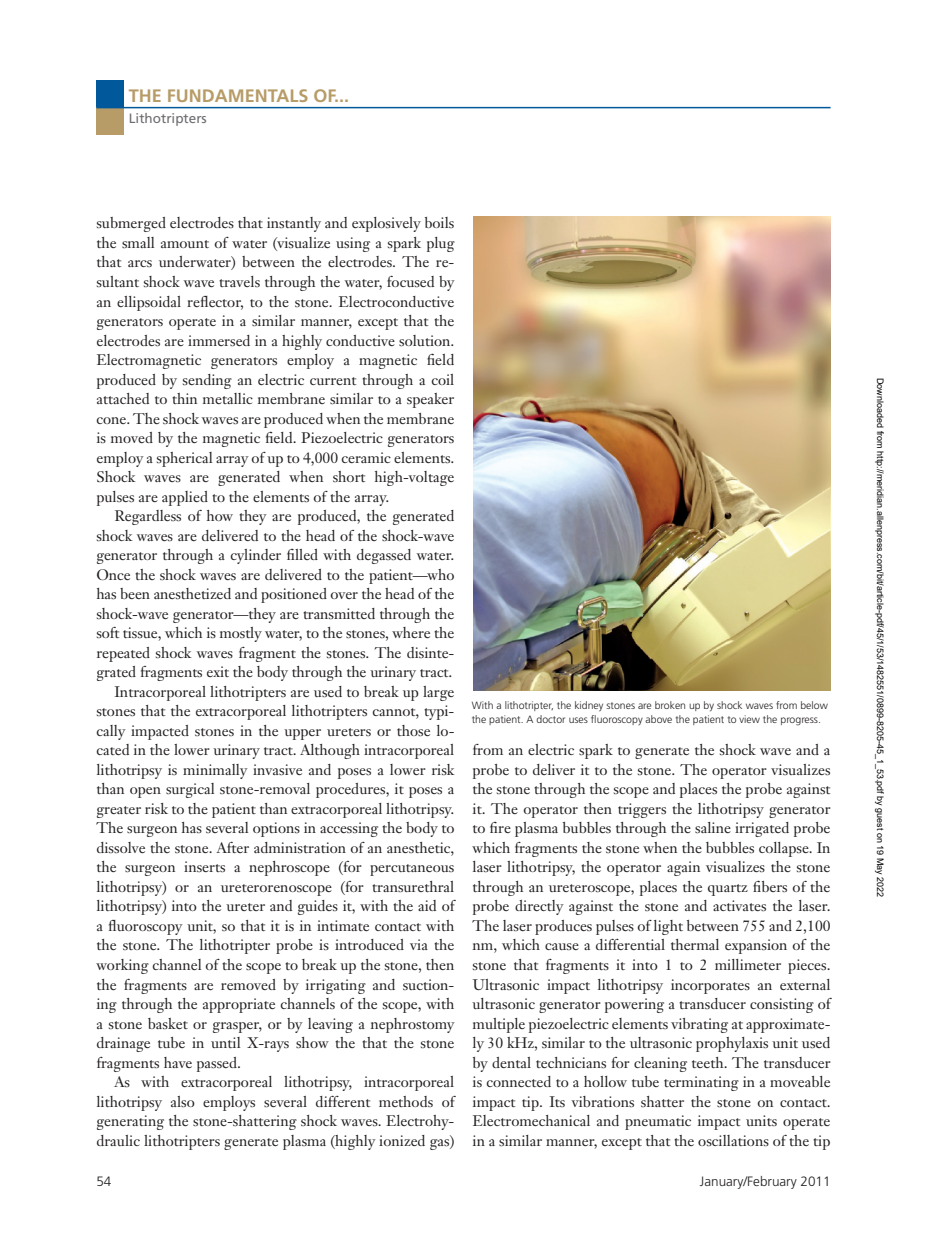
<style>
.page{position:relative;width:945px;height:1242px;background:#fff}
.page>*{position:absolute;margin:0;border:0;box-sizing:border-box;transform-origin:0 0}
.t1{font:700 18px "Frutiger";color:#b79c68}
.t2{font:15px/19.5px "Janson Text";color:#231f20;text-align:justify}
.t3{font:300 13.5px "Frutiger";color:#231f20}
.t4{font:13.5px "Frutiger";color:#6c6d70}
.t5{font:300 10.5px/13.5px "Frutiger";color:#231f20}
.t6{font:9px "Arial";color:#000}
</style>
<div class="page">
<div style="left:96px;top:81px;width:27px;height:27px;background:#01599b"></div>
<div style="left:96px;top:108px;width:27px;height:27px;background:#b79c68"></div>
<hr style="left:96px;top:107px;width:734px;height:1px;background:#01599b">
<img style="left:473px;top:216px;width:357px;height:474px">
<p class="t1" style="left:129px;top:85px;width:222px">THE FUNDAMENTALS OF...</p>
<p class="t4" style="left:129px;top:110px;width:80px">Lithotripters</p>
<p class="t2" style="left:96px;top:213px;width:359px">submerged electrodes that instantly and explosively boils the small amount of water (visualize using a spark plug that arcs underwater) between the electrodes. The re&shy;sultant shock wave travels through the water, focused by an ellipsoidal reflector, to the stone. Electroconductive generators operate in a similar manner, except that the electrodes are immersed in a highly conductive solution.<br>Electromagnetic generators employ a magnetic field produced by sending an electric current through a coil attached to thin metallic membrane similar to a speaker cone. The shock waves are produced when the membrane is moved by the magnetic field. Piezoelectric generators employ a spherical array of up to 4,000 ceramic elements.<br>Shock waves are generated when short high-voltage pulses are applied to the elements of the array.</p>
<p class="t2" style="left:114px;top:506px;width:341px">Regardless of how they are produced, the generated</p>
<p class="t2" style="left:96px;top:525px;width:359px">shock waves are delivered to the head of the shock-wave</p>
<p class="t2" style="left:96px;top:545px;width:359px">generator through a cylinder filled with degassed water.</p>
<p class="t2" style="left:96px;top:564px;width:359px">Once the shock waves are delivered to the patient—who</p>
<p class="t2" style="left:96px;top:584px;width:359px">has been anesthetized and positioned over the head of the</p>
<p class="t2" style="left:96px;top:603px;width:359px">shock-wave generator—they are transmitted through the</p>
<p class="t2" style="left:96px;top:623px;width:359px">soft tissue, which is mostly water, to the stones, where the</p>
<p class="t2" style="left:96px;top:642px;width:359px">repeated shock waves fragment the stones. The disinte-</p>
<p class="t2" style="left:96px;top:662px;width:357px">grated fragments exit the body through the urinary tract.</p>
<p class="t2" style="left:114px;top:681px;width:341px">Intracorporeal lithotripters are used to break up large</p>
<p class="t2" style="left:96px;top:701px;width:359px">stones that the extracorporeal lithotripters cannot, typi-</p>
<p class="t2" style="left:96px;top:720px;width:359px">cally impacted stones in the upper ureters or those lo-</p>
<p class="t2" style="left:96px;top:740px;width:359px">cated in the lower urinary tract. Although intracorporeal</p>
<p class="t2" style="left:96px;top:759px;width:359px">lithotripsy is minimally invasive and poses a lower risk</p>
<p class="t2" style="left:96px;top:779px;width:359px">than open surgical stone-removal procedures, it poses a</p>
<p class="t2" style="left:96px;top:798px;width:359px">greater risk to the patient than extracorporeal lithotripsy.</p>
<p class="t2" style="left:96px;top:818px;width:359px">The surgeon has several options in accessing the body to</p>
<p class="t2" style="left:96px;top:837px;width:359px">dissolve the stone. After administration of an anesthetic,</p>
<p class="t2" style="left:96px;top:857px;width:359px">the surgeon inserts a nephroscope (for percutaneous</p>
<p class="t2" style="left:96px;top:876px;width:359px">lithotripsy) or an ureterorenoscope (for transurethral</p>
<p class="t2" style="left:96px;top:896px;width:359px">lithotripsy) into the ureter and guides it, with the aid of</p>
<p class="t2" style="left:96px;top:915px;width:359px">a fluoroscopy unit, so that it is in intimate contact with</p>
<p class="t2" style="left:96px;top:935px;width:359px">the stone. The lithotripter probe is introduced via the</p>
<p class="t2" style="left:96px;top:954px;width:359px">working channel of the scope to break up the stone, then</p>
<p class="t2" style="left:96px;top:974px;width:359px">the fragments are removed by irrigating and suction-</p>
<p class="t2" style="left:96px;top:993px;width:359px">ing through the appropriate channels of the scope, with</p>
<p class="t2" style="left:96px;top:1013px;width:359px">a stone basket or grasper, or by leaving a nephrostomy</p>
<p class="t2" style="left:96px;top:1032px;width:359px">drainage tube in until X-rays show the that the stone</p>
<p class="t2" style="left:96px;top:1052px;width:146px">fragments have passed.</p>
<p class="t2" style="left:114px;top:1071px;width:341px">As with extracorporeal lithotripsy, intracorporeal</p>
<p class="t2" style="left:96px;top:1091px;width:359px">lithotripsy also employs several different methods of</p>
<p class="t2" style="left:96px;top:1110px;width:359px">generating the stone-shattering shock waves. Electrohy-</p>
<p class="t2" style="left:96px;top:1130px;width:359px">draulic lithotripters generate plasma (highly ionized gas)</p>
<p class="t5" style="left:471px;top:698px;width:357px">With a lithotripter, the kidney stones are broken up by shock waves from below the patient. A doctor uses fluoroscopy above the patient to view the progress.</p>
<p class="t2" style="left:472px;top:740px;width:359px">from an electric spark to generate the shock wave and a probe to deliver it to the stone. The operator visualizes the stone through the scope and places the probe against it. The operator then triggers the lithotripsy generator to fire plasma bubbles through the saline irrigated probe which fragments the stone when the bubbles collapse. In laser lithotripsy, the operator again visualizes the stone through an ureteroscope, places the quartz fibers of the probe directly against the stone and activates the laser.<br>The laser produces pulses of light between 755 and 2,100 nm, which cause a differential thermal expansion of the stone that fragments it into 1 to 2 millimeter pieces.<br>Ultrasonic impact lithotripsy incorporates an external ultrasonic generator powering a transducer consisting of multiple piezoelectric elements vibrating at approximate&shy;ly 30 kHz, similar to the ultrasonic prophylaxis unit used by dental technicians for cleaning teeth. The transducer is connected to a hollow tube terminating in a moveable impact tip. Its vibrations shatter the stone on contact.<br>Electromechanical and pneumatic impact units operate in a similar manner, except that the oscillations of the tip</p>
<p class="t3" style="left:96px;top:1173px;width:17px">54</p>
<p class="t3" style="left:699px;top:1173px;width:132px">January/February 2011</p>
<p class="t6" style="left:883px;top:378px;width:521px;rotate:90deg">Downloaded from http://meridian.allenpress.com/bit/article-pdf/45/1/53/1482551/0899-8205-45_1_53.pdf by guest on 19 May 2022</p>
</div>
